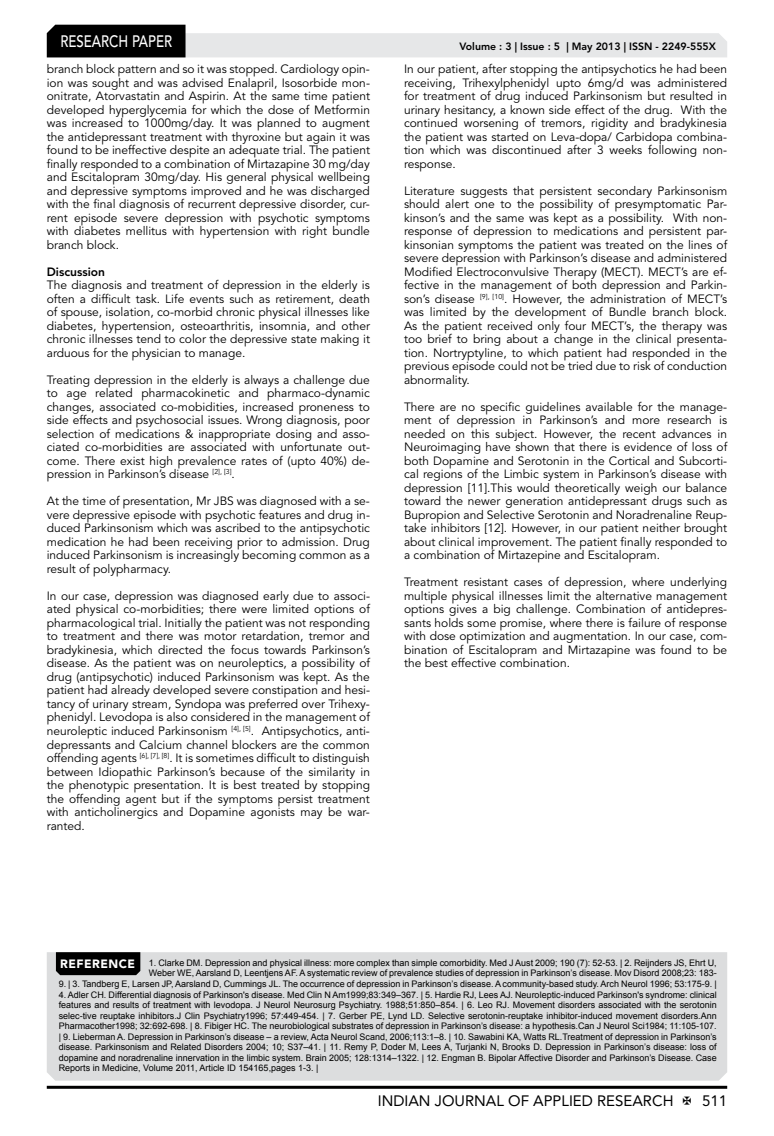
<style>
.page{position:relative;width:774px;height:1136px;background:#fff}
.page>*{position:absolute;margin:0;border:0;box-sizing:border-box;transform-origin:0 0}
.t1{font:500 16.5px "Avenir LT Std";color:#fff;scale:.8 1}
.t2{font:15px "Avenir LT Std";color:#000}
.t3{font:12px/13.5px "Avenir LT Std";color:#000;text-align:justify}
.t4{font:800 12px "Avenir LT Std";color:#000}
.t5{font:800 10.5px "Avenir LT Std";color:#000}
.t6{font:9px/10.5px "Arial";color:#000;text-align:right}
.s1{font-family:"Avenir LT Std";font-weight:900;font-size:12px;color:#fff}
</style>
<div class="page">
<hr style="left:47px;top:1085px;width:680px;height:3px;background:#000">
<svg style="left:47px;top:25px;width:680px;height:32px"></svg>
<div style="left:47px;top:952px;width:680px;height:128px;background:#dcddde"></div>
<div style="left:56px;top:952px;width:84px;height:23px;background:#000"></div>
<h1 class="t1" style="left:60px;top:32px;width:139px">RESEARCH PAPER</h1>
<p class="t3" style="left:47px;top:62px;width:325px">branch block pattern and so it was stopped. Cardiology opin&shy;ion was sought and was advised Enalapril, Isosorbide mon&shy;onitrate, Atorvastatin and Aspirin. At the same time patient developed hyperglycemia for which the dose of Metformin was increased to 1000mg/day. It was planned to augment the antidepressant treatment with thyroxine but again it was found to be ineffective despite an adequate trial. The patient finally responded to a combination of Mirtazapine 30 mg/day and Escitalopram 30mg/day. His general physical wellbeing and depressive symptoms improved and he was discharged with the final diagnosis of recurrent depressive disorder, cur&shy;rent episode severe depression with psychotic symptoms with diabetes mellitus with hypertension with right bundle branch block.</p>
<p class="t4" style="left:47px;top:264px;width:60px">Discussion</p>
<p class="t3" style="left:47px;top:278px;width:325px">The diagnosis and treatment of depression in the elderly is often a difficult task. Life events such as retirement, death of spouse, isolation, co-morbid chronic physical illnesses like diabetes, hypertension, osteoarthritis, insomnia, and other chronic illnesses tend to color the depressive state making it arduous for the physician to manage.</p>
<p class="t3" style="left:47px;top:373px;width:325px">Treating depression in the elderly is always a challenge due to age related pharmacokinetic and pharmaco-dynamic changes, associated co-mobidities, increased proneness to side effects and psychosocial issues. Wrong diagnosis, poor selection of medications &amp; inappropriate dosing and asso&shy;ciated co-morbidities are associated with unfortunate out&shy;come. There exist high prevalence rates of (upto 40%) de&shy;pression in Parkinson’s disease <sup>[2],</sup> <sup>[3]</sup>.</p>
<p class="t3" style="left:47px;top:494px;width:325px">At the time of presentation, Mr JBS was diagnosed with a se&shy;vere depressive episode with psychotic features and drug in&shy;duced Parkinsonism which was ascribed to the antipsychotic medication he had been receiving prior to admission. Drug induced Parkinsonism is increasingly becoming common as a result of polypharmacy.</p>
<p class="t3" style="left:47px;top:589px;width:325px">In our case, depression was diagnosed early due to associ&shy;ated physical co-morbidities; there were limited options of pharmacological trial. Initially the patient was not responding to treatment and there was motor retardation, tremor and bradykinesia, which directed the focus towards Parkinson’s disease. As the patient was on neuroleptics, a possibility of drug (antipsychotic) induced Parkinsonism was kept. As the patient had already developed severe constipation and hesi&shy;tancy of urinary stream, Syndopa was preferred over Trihexy&shy;phenidyl. Levodopa is also considered in the management of neuroleptic induced Parkinsonism <sup>[4],</sup> <sup>[5]</sup>. Antipsychotics, anti&shy;depressants and Calcium channel blockers are the common offending agents <sup>[6],</sup> <sup>[7],</sup> <sup>[8]</sup>. It is sometimes difficult to distinguish between Idiopathic Parkinson’s because of the similarity in the phenotypic presentation. It is best treated by stopping the offending agent but if the symptoms persist treatment with anticholinergics and Dopamine agonists may be war&shy;ranted.</p>
<p class="t5" style="left:459px;top:41px;width:258px">Volume : 3 | Issue : 5 | May 2013 | ISSN - 2249-555X</p>
<p class="t3" style="left:404px;top:62px;width:325px">In our patient, after stopping the antipsychotics he had been receiving, Trihexylphenidyl upto 6mg/d was administered for treatment of drug induced Parkinsonism but resulted in urinary hesitancy, a known side effect of the drug. With the continued worsening of tremors, rigidity and bradykinesia the patient was started on Leva-dopa/ Carbidopa combina&shy;tion which was discontinued after 3 weeks following non&shy;response.</p>
<p class="t3" style="left:404px;top:184px;width:325px">Literature suggests that persistent secondary Parkinsonism should alert one to the possibility of presymptomatic Par&shy;kinson’s and the same was kept as a possibility. With non&shy;response of depression to medications and persistent par&shy;kinsonian symptoms the patient was treated on the lines of severe depression with Parkinson’s disease and administered Modified Electroconvulsive Therapy (MECT). MECT’s are ef&shy;fective in the management of both depression and Parkin&shy;son’s disease <sup>[9],</sup> <sup>[10]</sup>. However, the administration of MECT’s was limited by the development of Bundle branch block.<br>As the patient received only four MECT’s, the therapy was too brief to bring about a change in the clinical presenta&shy;tion. Nortryptyline, to which patient had responded in the previous episode could not be tried due to risk of conduction abnormality.</p>
<p class="t3" style="left:404px;top:400px;width:325px">There are no specific guidelines available for the manage&shy;ment of depression in Parkinson’s and more research is needed on this subject. However, the recent advances in Neuroimaging have shown that there is evidence of loss of both Dopamine and Serotonin in the Cortical and Subcorti&shy;cal regions of the Limbic system in Parkinson’s disease with depression [11].This would theoretically weigh our balance toward the newer generation antidepressant drugs such as Bupropion and Selective Serotonin and Noradrenaline Reup&shy;take inhibitors [12]. However, in our patient neither brought about clinical improvement. The patient finally responded to a combination of Mirtazepine and Escitalopram.</p>
<p class="t3" style="left:404px;top:575px;width:325px">Treatment resistant cases of depression, where underlying multiple physical illnesses limit the alternative management options gives a big challenge. Combination of antidepres&shy;sants holds some promise, where there is failure of response with dose optimization and augmentation. In our case, com&shy;bination of Escitalopram and Mirtazapine was found to be the best effective combination.</p>
<p class="t6" style="left:60px;top:957px;width:658px"><span class="s1">REFERENCE</span> 1. Clarke DM. Depression and physical illness: more complex than simple comorbidity. Med J Aust 2009; 190 (7): 52-53. | 2. Reijnders JS, Ehrt U,<br>Weber WE, Aarsland D, Leentjens AF. A systematic review of prevalence studies of depression in Parkinson’s disease. Mov Disord 2008;23: 183-</p>
<p class="t6" style="left:59px;top:978px;width:659px">9. | 3. Tandberg E, Larsen JP, Aarsland D, Cummings JL. The occurrence of depression in Parkinson’s disease. A community-based study. Arch Neurol 1996; 53:175-9. |</p>
<p class="t6" style="left:59px;top:989px;width:660px;text-align:justify">4. Adler CH. Differential diagnosis of Parkinson's disease. Med Clin N Am1999;83:349–367. | 5. Hardie RJ, Lees AJ. Neuroleptic-induced Parkinson's syndrome: clinical features and results of treatment with levodopa. J Neurol Neurosurg Psychiatry. 1988;51:850–854. | 6. Leo RJ. Movement disorders associated with the serotonin selec-tive reuptake inhibitors.J Clin Psychiatry1996; 57:449-454. | 7. Gerber PE, Lynd LD. Selective serotonin-reuptake inhibitor-induced movement disorders.Ann Pharmacother1998; 32:692-698. | 8. Fibiger HC. The neurobiological substrates of depression in Parkinson’s disease: a hypothesis.Can J Neurol Sci1984; 11:105-107. | 9. Lieberman A. Depression in Parkinson’s disease – a review, Acta Neurol Scand, 2006;113:1–8. | 10. Sawabini KA, Watts RL.Treatment of depression in Parkinson’s disease. Parkinsonism and Related Disorders 2004; 10; S37–41. | 11. Remy P, Doder M, Lees A, Turjanki N, Brooks D. Depression in Parkinson’s disease: loss of dopamine and noradrenaline innervation in the limbic system. Brain 2005; 128:1314–1322. | 12. Engman B. Bipolar Affective Disorder and Parkinson’s Disease. Case Reports in Medicine, Volume 2011, Article ID 154165,pages 1-3. |</p>
<p class="t2" style="left:378px;top:1091px;width:297px">INDIAN JOURNAL OF APPLIED RESEARCH</p>
<p class="t2" style="left:702px;top:1091px;width:27px">511</p>
</div>
